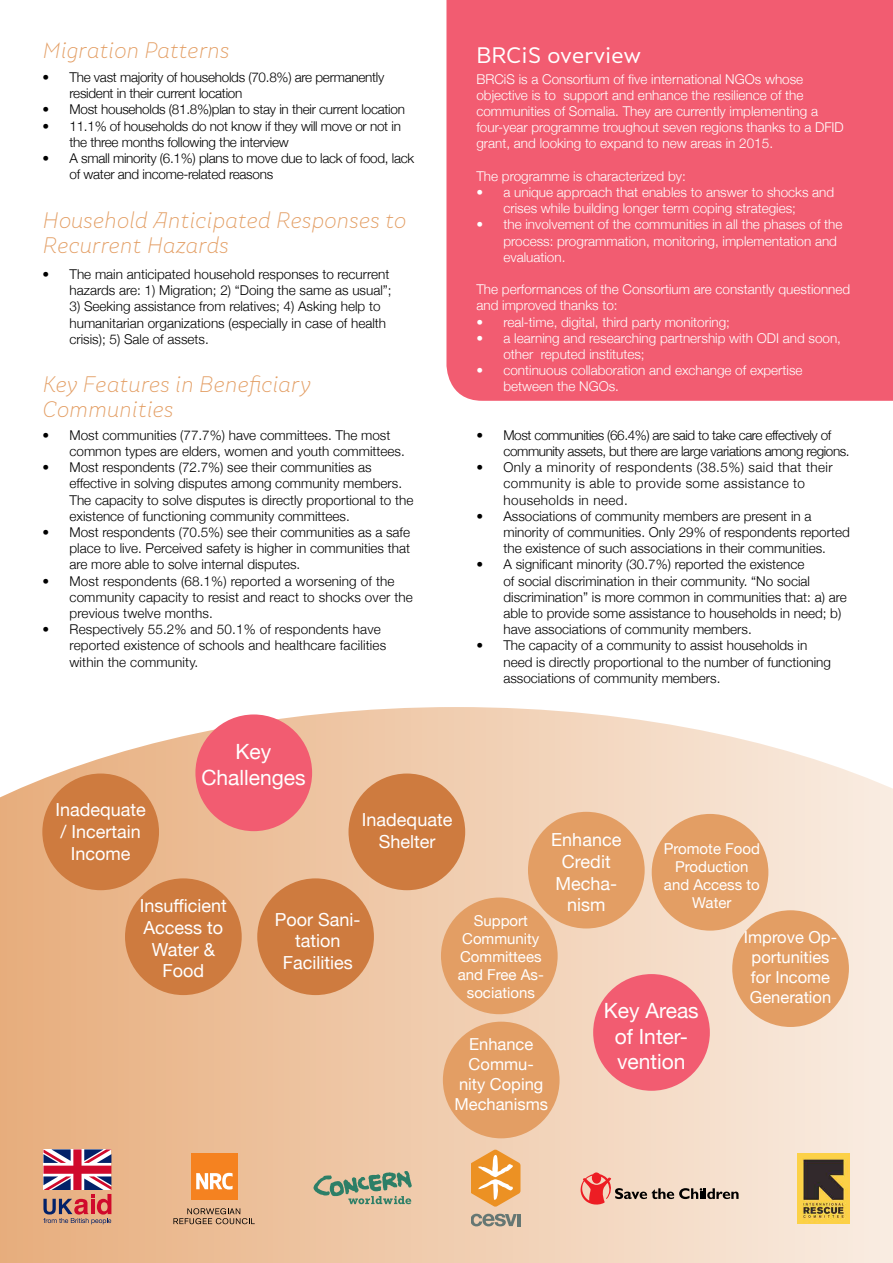
<style>
.page{position:relative;width:893px;height:1263px;background:#fff}
.page>*{position:absolute;margin:0;border:0;box-sizing:border-box;transform-origin:0 0}
.t1{font:italic 300 21px/25.2px "Skola Sans";color:#e39e64}
.t2{font:21px/25.2px "Helvetica Neue";color:#fff;text-align:center}
.t3{font:21px "Skola Sans";color:#fff}
.t4{font:18px/21.6px "Helvetica Neue";color:#fff;text-align:center}
.t5{font:16.5px/19.8px "Helvetica Neue";color:#fff;text-align:center}
.t6{font:15px/18px "Helvetica Neue";color:#fff;text-align:center}
.t7{font:300 13.5px/16.2px "Helvetica Neue";color:#000}
.t8{font:300 13.5px/16.2px "Helvetica Neue";color:#fff}
.t9{font:300 13.5px/16.2px "Helvetica Neue";letter-spacing:-.02em;color:#000}
.t10{font:300 13.5px/16.2px "Helvetica Neue";letter-spacing:-.03em;color:#000}
.t11{font:300 13.5px/16.2px "Helvetica Neue";letter-spacing:.03em;color:#000}
</style>
<div class="page">
<svg style="left:0;top:707px;width:893px;height:556px;background:#f1d0b4"></svg>
<div style="left:446px;top:0;width:447px;height:401px;background:#f25c71"></div>
<div style="left:195px;top:714px;width:117px;height:117px;background:#f25c71;border-radius:50%"></div>
<div style="left:593px;top:974px;width:117px;height:117px;background:#f25c71;border-radius:50%"></div>
<div style="left:42px;top:773px;width:117px;height:117px;background:#ce7b3f;border-radius:50%"></div>
<div style="left:732px;top:910px;width:117px;height:117px;background:#e39e64;border-radius:50%"></div>
<div style="left:125px;top:878px;width:117px;height:117px;background:#ce7b3f;border-radius:50%"></div>
<div style="left:652px;top:814px;width:116px;height:117px;background:#e39e64;border-radius:50%"></div>
<div style="left:348px;top:773px;width:117px;height:117px;background:#ce7b3f;border-radius:50%"></div>
<div style="left:441px;top:897px;width:117px;height:117px;background:#e39e64;border-radius:50%"></div>
<div style="left:443px;top:1022px;width:117px;height:116px;background:#e39e64;border-radius:50%"></div>
<div style="left:257px;top:878px;width:117px;height:117px;background:#ce7b3f;border-radius:50%"></div>
<div style="left:528px;top:812px;width:117px;height:116px;background:#e39e64;border-radius:50%"></div>
<svg style="left:471px;top:1150px;width:49px;height:57px;background:#efaf65"></svg>
<svg style="left:471px;top:1214px;width:49px;height:12px"></svg>
<svg style="left:314px;top:1171px;width:98px;height:33px;background:#a8ac8f"></svg>
<svg style="left:43px;top:1149px;width:68px;height:75px;background:#b7747d"></svg>
<svg style="left:580px;top:1172px;width:158px;height:33px;background:#d9b2a2"></svg>
<img style="left:797px;top:1154px;width:53px;height:70px">
<div style="left:191px;top:1153px;width:46px;height:46px;background:#f58220"></div>
<svg style="left:196px;top:1173px;width:37px;height:16px"></svg>
<svg style="left:173px;top:1208px;width:82px;height:16px"></svg>
<h1 class="t1" style="left:43px;top:38px;width:188px">Migration Patterns</h1>
<p class="t9" style="left:70px;top:68px;width:316px;text-indent:-27px">• The vast majority of households (70.8%) are permanently resident in their current location</p>
<p class="t9" style="left:43px;top:101px;width:364px">• Most households (81.8%)plan to stay in their current location</p>
<p class="t9" style="left:70px;top:117px;width:333px;text-indent:-27px">• 11.1% of households do not know if they will move or not in the three months following the interview</p>
<p class="t9" style="left:70px;top:149px;width:346px;text-indent:-27px">• A small minority (6.1%) plans to move due to lack of food, lack of water and income-related reasons</p>
<h1 class="t1" style="left:43px;top:207px;width:365px">Household Anticipated Responses to<br>Recurrent Hazards</h1>
<p class="t7" style="left:43px;top:265px;width:351px;text-align:right">• The main anticipated household responses to recurrent hazards are: 1) Migration; 2) “Doing the same as usual”;</p>
<p class="t7" style="left:70px;top:298px;width:318px">3) Seeking assistance from relatives; 4) Asking help to humanitarian organizations (especially in case of health crisis); 5) Sale of assets.</p>
<h1 class="t1" style="left:43px;top:372px;width:269px">Key Features in Beneficiary<br>Communities</h1>
<p class="t7" style="left:70px;top:426px;width:337px;text-indent:-27px">• Most communities (77.7%) have committees. The most common types are elders, women and youth committees.</p>
<p class="t7" style="left:70px;top:458px;width:345px;text-indent:-27px">• Most respondents (72.7%) see their communities as effective in solving disputes among community members.<br>The capacity to solve disputes is directly proportional to the existence of functioning community committees.</p>
<p class="t7" style="left:70px;top:523px;width:342px;text-align:justify;text-indent:-27px">• Most respondents (70.5%) see their communities as a safe place to live. Perceived safety is higher in communities that are more able to solve internal disputes.</p>
<p class="t7" style="left:70px;top:572px;width:345px;text-indent:-27px">• Most respondents (68.1%) reported a worsening of the community capacity to resist and react to shocks over the previous twelve months.</p>
<p class="t7" style="left:70px;top:620px;width:318px;text-indent:-27px">• Respectively 55.2% and 50.1% of respondents have reported existence of schools and healthcare facilities within the community.</p>
<h1 class="t2" style="left:201px;top:738px;width:106px">Key<br>Challenges</h1>
<h1 class="t3" style="left:476px;top:43px;width:166px">BRCiS overview</h1>
<p class="t8" style="left:476px;top:70px;width:369px">BRCiS is a Consortium of five international NGOs whose objective is to support and enhance the resilience of the communities of Somalia. They are currently implementing a four-year programme troughout seven regions thanks to a DFID grant, and looking to expand to new areas in 2015.</p>
<p class="t8" style="left:476px;top:167px;width:211px">The programme is characterized by:</p>
<p class="t8" style="left:503px;top:183px;width:332px;text-indent:-27px">• a unique approach that enables to answer to shocks and crises while building longer term coping strategies;</p>
<p class="t8" style="left:503px;top:216px;width:341px;text-indent:-27px">• the involvement of the communities in all the phases of the process: programmation, monitoring, implementation and evaluation.</p>
<p class="t8" style="left:476px;top:280px;width:375px">The performances of the Consortium are constantly questionned and improved thanks to:</p>
<p class="t8" style="left:476px;top:313px;width:255px">• real-time, digital, third party monitoring;</p>
<p class="t8" style="left:503px;top:329px;width:339px;text-indent:-27px">• a learning and researching partnership with ODI and soon, other reputed institutes;</p>
<p class="t8" style="left:503px;top:361px;width:301px;text-indent:-27px">• continuous collaboration and exchange of expertise between the NGOs.</p>
<p class="t10" style="left:503px;top:426px;width:348px;text-indent:-27px">• Most communities (66.4%) are said to take care effectively of community assets, but there are large variations among regions.</p>
<p class="t11" style="left:503px;top:458px;width:331px;text-indent:-27px">• Only a minority of respondents (38.5%) said that their community is able to provide some assistance to households in need.</p>
<p class="t7" style="left:503px;top:507px;width:348px;text-indent:-27px">• Associations of community members are present in a minority of communities. Only 29% of respondents reported the existence of such associations in their communities.</p>
<p class="t7" style="left:503px;top:556px;width:345px;text-indent:-27px">• A significant minority (30.7%) reported the existence<br>of social discrimination in their community. “No social discrimination” is more common in communities that: a) are able to provide some assistance to households in need; b) have associations of community members.</p>
<p class="t7" style="left:503px;top:637px;width:329px;text-indent:-27px">• The capacity of a community to assist households in need is directly proportional to the number of functioning associations of community members.</p>
<h2 class="t4" style="left:56px;top:798px;width:92px">Inadequate / Incertain<br>Income</h2>
<h2 class="t4" style="left:140px;top:894px;width:89px">Insufficient<br>Access to<br>Water &amp;<br>Food</h2>
<h2 class="t4" style="left:362px;top:808px;width:92px">Inadequate<br>Shelter</h2>
<h2 class="t4" style="left:551px;top:828px;width:72px">Enhance<br>Credit<br>Mecha&shy;nism</h2>
<p class="t6" style="left:664px;top:839px;width:98px">Promote Food<br>Production and Access to<br>Water</p>
<h2 class="t4" style="left:275px;top:907px;width:87px">Poor Sani&shy;tation<br>Facilities</h2>
<p class="t6" style="left:458px;top:910px;width:88px">Support<br>Community<br>Committees and Free As&shy;sociations</p>
<p class="t5" style="left:744px;top:926px;width:95px">Improve Op&shy;portunities for Income<br>Generation</p>
<h1 class="t2" style="left:604px;top:997px;width:96px">Key Areas of Inter&shy;vention</h1>
<p class="t5" style="left:454px;top:1033px;width:95px">Enhance<br>Commu&shy;nity Coping<br>Mechanisms</p>
</div>
